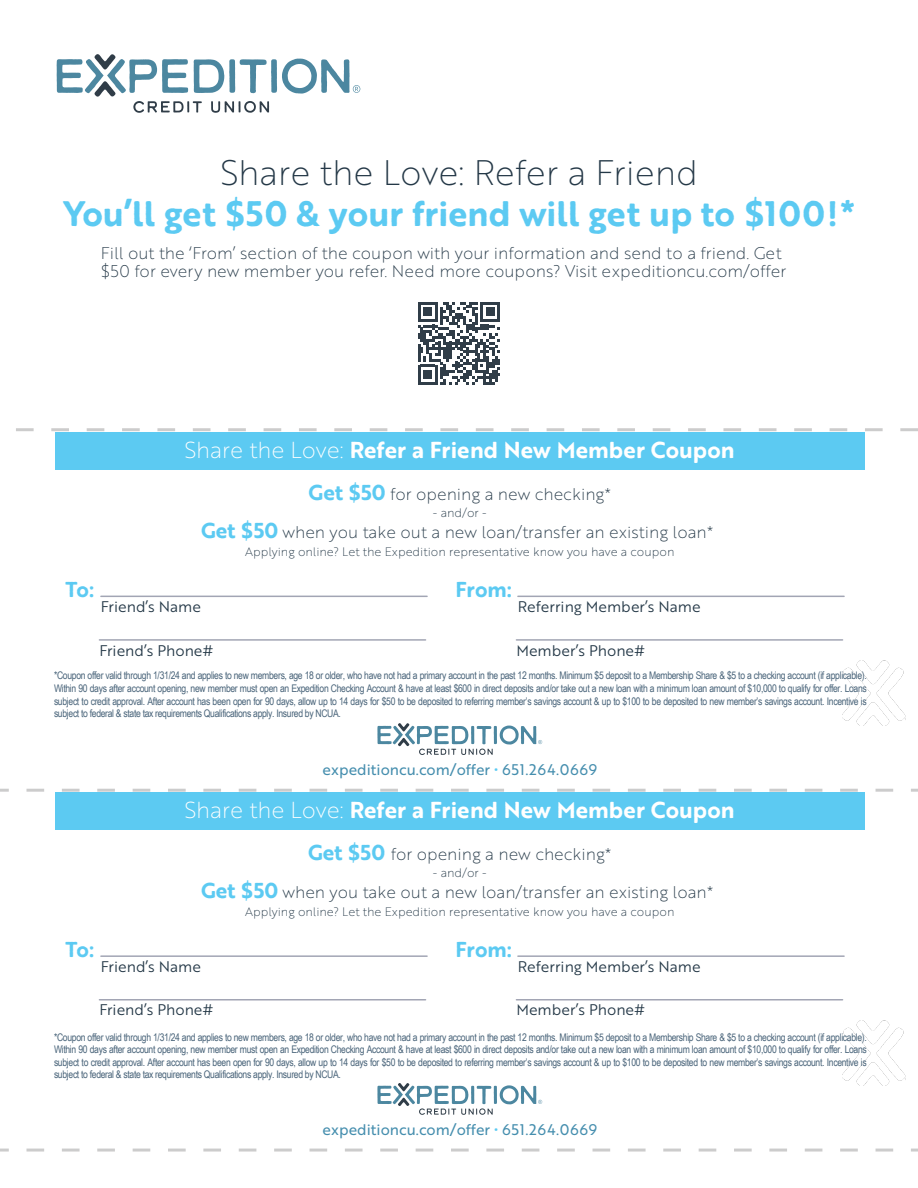
<style>
.page{position:relative;width:918px;height:1188px;background:#fff}
.page>*{position:absolute;margin:0;border:0;box-sizing:border-box;transform-origin:0 0}
.t1{font:700 34.5px/41.4px "Brother 1816 Printed";color:#5ccaf2;text-align:center}
.t2{font:700 22.5px "Brother 1816 Printed";color:#fff}
.t3{font:700 21px "Brother 1816 Printed";letter-spacing:-.01em;color:#5ccaf2}
.t4{font:16.5px/18px "Brother 1816 Thin";color:#243847}
.t5{font:15px "Brother 1816 Book";color:#243847}
.t6{font:15px "Brother 1816 Regular";color:#458eae}
.t7{font:12px "Brother 1816 Thin";color:#243847}
.t8{font:10.5px/12.6px "Arial Narrow";letter-spacing:-.03em;color:#486379;text-align:justify}
.s1{font-family:"Brother 1816 Thin";font-weight:400;color:#243847}
.s2{font-family:"Brother 1816 Thin";font-weight:400}
.s3{font-family:"Brother 1816 Printed";font-weight:700;font-size:21px;color:#5ccaf2}
.s4{color:#5ccaf2}
</style>
<div class="page">
<img style="left:842px;top:661px;width:63px;height:64px">
<img style="left:842px;top:1021px;width:63px;height:64px">
<hr style="left:101px;top:596px;width:326px;height:1px;background:#a2a5b4">
<hr style="left:101px;top:955px;width:326px;height:2px;background:#a2a5b4">
<hr style="left:518px;top:596px;width:326px;height:1px;background:#a2a5b4">
<hr style="left:518px;top:955px;width:326px;height:2px;background:#a2a5b4">
<hr style="left:99px;top:639px;width:327px;height:2px;background:#a2a5b4">
<hr style="left:99px;top:999px;width:327px;height:2px;background:#a2a5b4">
<hr style="left:516px;top:639px;width:327px;height:2px;background:#a2a5b4">
<hr style="left:516px;top:999px;width:327px;height:2px;background:#a2a5b4">
<svg style="left:16px;top:428px;width:902px;height:3px"></svg>
<svg style="left:0;top:789px;width:918px;height:3px"></svg>
<svg style="left:0;top:1149px;width:918px;height:3px"></svg>
<svg style="left:377px;top:723px;width:165px;height:32px"></svg>
<svg style="left:57px;top:54px;width:303px;height:59px"></svg>
<svg style="left:377px;top:1083px;width:165px;height:32px"></svg>
<div style="left:55px;top:432px;width:809px;height:38px;background:#5ccaf2"></div>
<div style="left:55px;top:792px;width:809px;height:37px;background:#5ccaf2"></div>
<svg style="left:418px;top:302px;width:82px;height:82px"></svg>
<p class="t1" style="left:63px;top:150px;width:794px"><span class="s1">Share the Love: Refer a Friend<br></span>You’ll get $50 &amp; your friend will get up to $100!*</p>
<p class="t4" style="left:101px;top:243px;width:687px">Fill out the ‘From’ section of the coupon with your information and send to a friend. Get $50 for every new member you refer. Need more coupons? Visit expeditioncu.com/offer</p>
<p class="t2" style="left:185px;top:433px;width:551px"><span class="s2">Share the Love:</span> Refer a Friend New Member Coupon</p>
<p class="t4" style="left:309px;top:484px;width:304px"><span class="s3">Get $50</span> for opening a new checking*</p>
<p class="t7" style="left:433px;top:504px;width:55px">- and/or -</p>
<p class="t4" style="left:201px;top:523px;width:514px"><span class="s3">Get $50</span> when you take out a new loan/transfer an existing loan*</p>
<p class="t7" style="left:245px;top:543px;width:431px">Applying online? Let the Expedition representative know you have a coupon</p>
<p class="t3" style="left:66px;top:574px;width:30px">To:</p>
<p class="t5" style="left:101px;top:595px;width:102px">Friend’s Name</p>
<p class="t3" style="left:456px;top:574px;width:58px">From:</p>
<p class="t5" style="left:518px;top:595px;width:184px">Referring Member’s Name</p>
<p class="t5" style="left:99px;top:639px;width:116px">Friend’s Phone#</p>
<p class="t5" style="left:516px;top:639px;width:130px">Member’s Phone#</p>
<p class="t8" style="left:54px;top:669px;width:814px">*Coupon offer valid through 1/31/24 and applies to new members, age 18 or older, who have not had a primary account in the past 12 months. Minimum $5 deposit to a Membership Share &amp; $5 to a checking account (if applicable).<br>Within 90 days after account opening, new member must open an Expedition Checking Account &amp; have at least $600 in direct deposits and/or take out a new loan with a minimum loan amount of $10,000 to qualify for offer. Loans subject to credit approval. After account has been open for 90 days, allow up to 14 days for $50 to be deposited to referring member’s savings account &amp; up to $100 to be deposited to new member’s savings account. Incentive is subject to federal &amp; state tax requirements Qualifications apply. Insured by NCUA.</p>
<p class="t6" style="left:323px;top:758px;width:276px">expeditioncu.com/offer <span class="s4">•</span> 651.264.0669</p>
<p class="t2" style="left:185px;top:793px;width:551px"><span class="s2">Share the Love:</span> Refer a Friend New Member Coupon</p>
<p class="t4" style="left:308px;top:844px;width:305px"><span class="s3">Get $50</span> for opening a new checking*</p>
<p class="t7" style="left:433px;top:864px;width:55px">- and/or -</p>
<p class="t4" style="left:201px;top:882px;width:514px"><span class="s3">Get $50</span> when you take out a new loan/transfer an existing loan*</p>
<p class="t7" style="left:245px;top:903px;width:431px">Applying online? Let the Expedition representative know you have a coupon</p>
<p class="t3" style="left:66px;top:934px;width:30px">To:</p>
<p class="t5" style="left:101px;top:955px;width:102px">Friend’s Name</p>
<p class="t3" style="left:456px;top:934px;width:58px">From:</p>
<p class="t5" style="left:518px;top:955px;width:184px">Referring Member’s Name</p>
<p class="t5" style="left:99px;top:999px;width:116px">Friend’s Phone#</p>
<p class="t5" style="left:516px;top:999px;width:130px">Member’s Phone#</p>
<p class="t8" style="left:54px;top:1030px;width:814px">*Coupon offer valid through 1/31/24 and applies to new members, age 18 or older, who have not had a primary account in the past 12 months. Minimum $5 deposit to a Membership Share &amp; $5 to a checking account (if applicable).<br>Within 90 days after account opening, new member must open an Expedition Checking Account &amp; have at least $600 in direct deposits and/or take out a new loan with a minimum loan amount of $10,000 to qualify for offer. Loans subject to credit approval. After account has been open for 90 days, allow up to 14 days for $50 to be deposited to referring member’s savings account &amp; up to $100 to be deposited to new member’s savings account. Incentive is subject to federal &amp; state tax requirements Qualifications apply. Insured by NCUA.</p>
<p class="t6" style="left:323px;top:1118px;width:276px">expeditioncu.com/offer <span class="s4">•</span> 651.264.0669</p>
</div>
